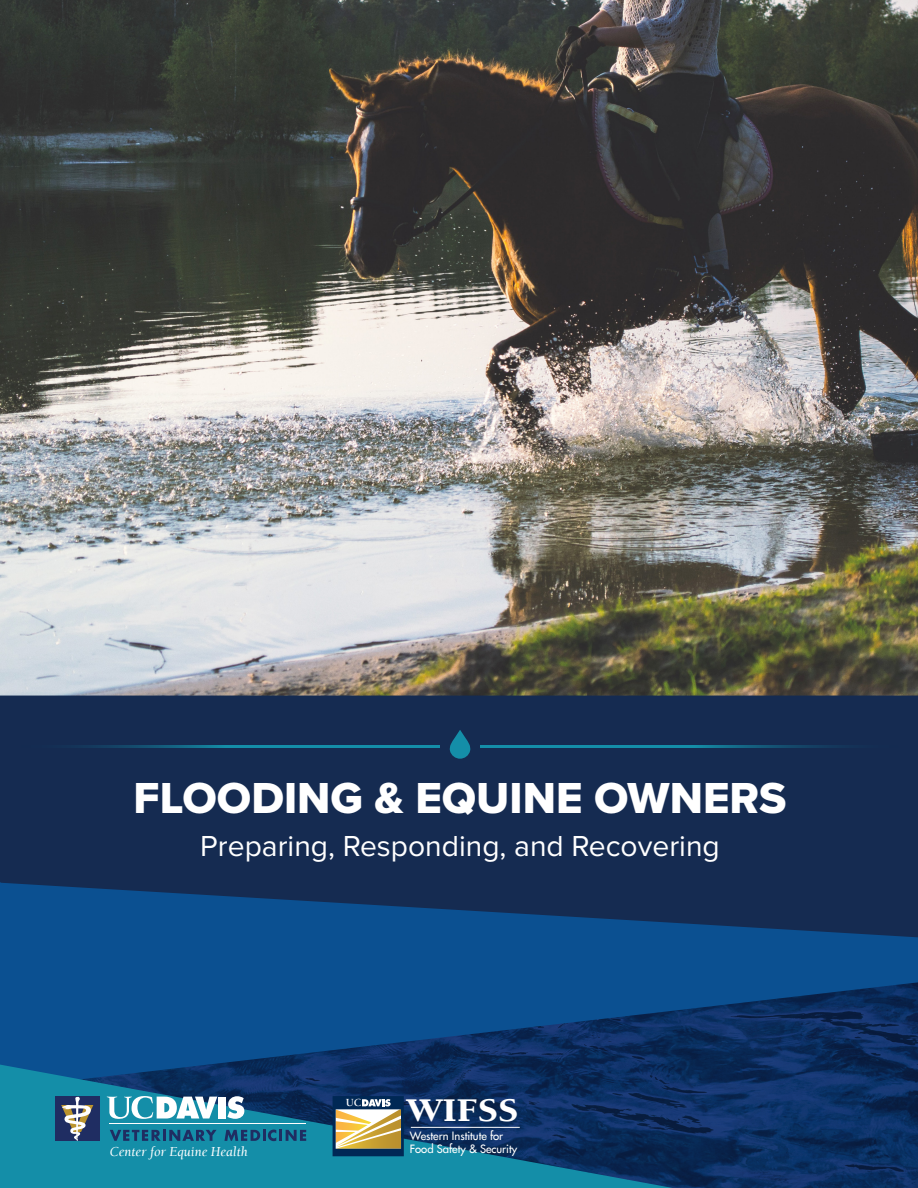
<style>
.page{position:relative;width:918px;height:1188px;background:#fff}
.page>*{position:absolute;margin:0;border:0;box-sizing:border-box;transform-origin:0 0}
.t1{font:45px "Proxima Nova Extrabld";color:#fff}
.t2{font:900 33.75px "Berkeley UC Davis";color:#fff;scale:1.1 1}
.t3{font:30px "Proxima Nova";color:#fff}
.t4{font:italic 500 13.95px "Berkeley UC Davis";color:#fff}
.t5{font:500 11.25px/12.6px "Futura UC Davis";color:#fff}
.t6{font:700 11.1px "Berkeley UC Davis";color:#fff}
</style>
<div class="page">
<img style="left:0;top:0;width:918px;height:696px">
<div style="left:0;top:696px;width:918px;height:492px;background:#152b51"></div>
<img style="left:673px;top:1089px;width:245px;height:99px">
<svg style="left:0;top:515px;width:27px;height:181px;background:#d0d6da"></svg>
<svg style="left:0;top:882px;width:918px;height:207px;fill:#0b5091"></svg>
<hr style="left:8px;top:745px;width:432px;height:3px;background:#148ea8">
<hr style="left:480px;top:745px;width:432px;height:3px;background:#148ea8">
<svg style="left:449px;top:730px;width:22px;height:29px"></svg>
<svg style="left:0;top:1065px;width:673px;height:123px"></svg>
<svg style="left:333px;top:1096px;width:71px;height:60px;background:#939075"></svg>
<hr style="left:411px;top:1127px;width:109px;height:1px;background:#fff">
<hr style="left:109px;top:1123px;width:197px;height:1px;background:#fff">
<svg style="left:110px;top:1130px;width:107px;height:11px"></svg>
<svg style="left:224px;top:1130px;width:82px;height:11px"></svg>
<svg style="left:227px;top:1096px;width:17px;height:23px"></svg>
<div style="left:218px;top:1097px;width:8px;height:22px;background:#fff"></div>
<svg style="left:107px;top:1096px;width:110px;height:23px;background:#8bc4d1"></svg>
<div style="left:55px;top:1097px;width:44px;height:44px;background:#1f2d62"></div>
<svg style="left:61px;top:1097px;width:32px;height:44px"></svg>
<p class="t1" style="left:134px;top:771px;width:654px">FLOODING &amp; EQUINE OWNERS</p>
<p class="t3" style="left:200px;top:828px;width:521px">Preparing, Responding, and Recovering</p>
<p class="t4" style="left:110px;top:1143px;width:140px">Center for Equine Health</p>
<p class="t6" style="left:346px;top:1096px;width:17px">UC</p>
<p class="t2" style="left:406px;top:1090px;width:104px">WIFSS</p>
<p class="t5" style="left:410px;top:1130px;width:109px">Western Institute for<br>Food Safety &amp; Security</p>
</div>
